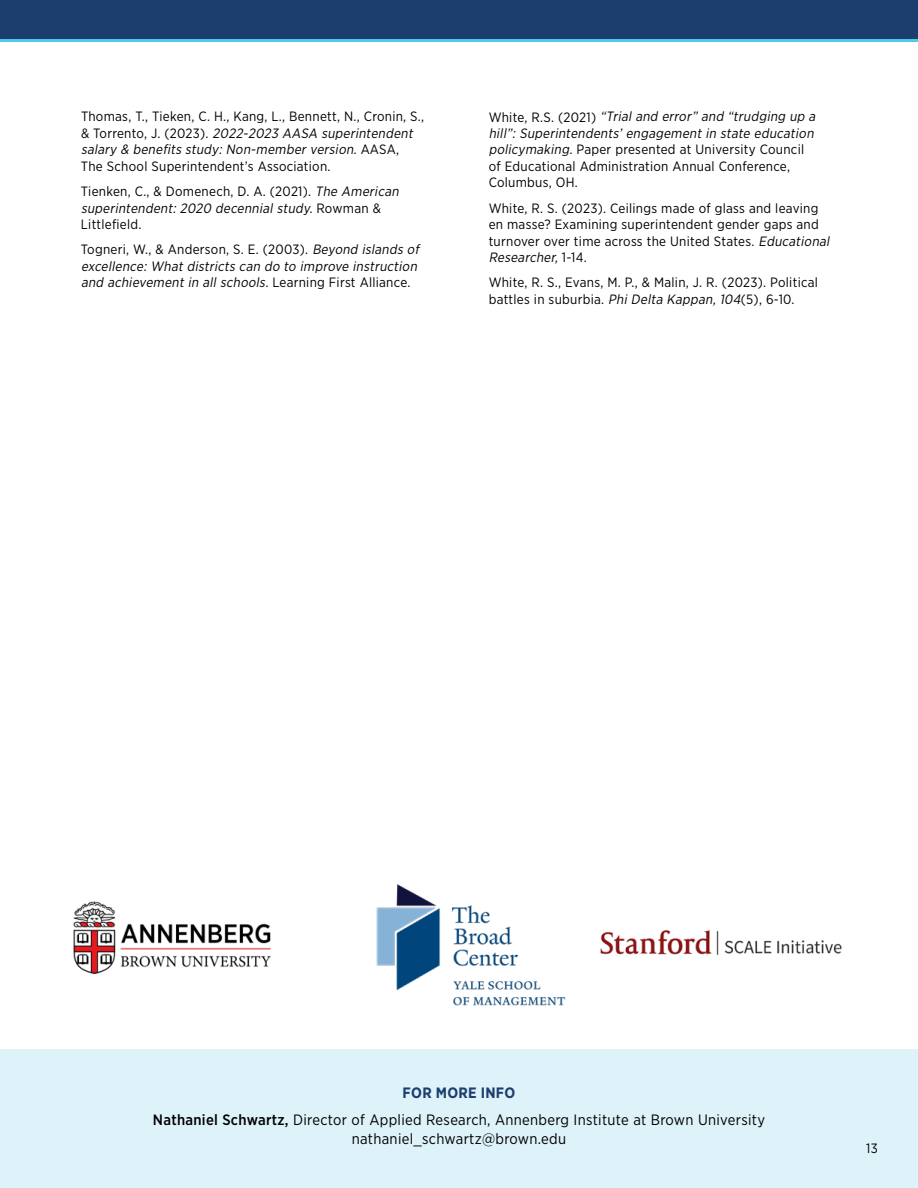
<style>
.page{position:relative;width:918px;height:1188px;background:#fff}
.page>*{position:absolute;margin:0;border:0;box-sizing:border-box;transform-origin:0 0}
.t1{font:15px/26.2px "Gotham Narrow";letter-spacing:.02em;color:#000;text-align:center}
.t2{font:13.5px/16.5px "Gotham Narrow";letter-spacing:.02em;color:#000}
.t3{font:italic 13.5px/16.5px "Gotham Narrow";color:#000}
.s1{font-style:italic}
.s2{font-style:normal}
.s3{font-weight:700;color:#1b3e6f}
.s4{font-weight:500}
</style>
<div class="page">
<div style="left:0;top:1050px;width:918px;height:138px;background:#def2f9"></div>
<img style="left:600px;top:929px;width:242px;height:27px">
<img style="left:376px;top:884px;width:190px;height:122px">
<img style="left:73px;top:901px;width:198px;height:74px">
<div style="left:0;top:0;width:918px;height:41px;background:#1b3e6f"></div>
<hr style="left:0;top:39px;width:918px;height:3px;background:#54c8e8">
<p class="t2" style="left:81px;top:108px;width:345px">Thomas, T., Tieken, C. H., Kang, L., Bennett, N., Cronin, S., &amp; To r re n t o , J . ( 2 0 2 3 ) . <span class="s1">2022-2023 AASA superintendent salary &amp; benefits study: Non-member version.</span> A A S A , The School Superintendent’s Association.</p>
<p class="t2" style="left:81px;top:183px;width:322px">Tienken, C., &amp; Domenech, D. A. (2021). <span class="s1">The American superintendent: 2020 decennial study.</span> R o w m a n &amp;<br>Littlefield.</p>
<p class="t3" style="left:81px;top:241px;width:342px"><span class="s2">Togneri, W., &amp; Anderson, S. E. (2003).</span> Beyond islands of excellence: What districts can do to improve instruction and achievement in all schools. <span class="s2">Le a r n i n g F i rst A l l i a n ce .</span></p>
<p class="t2" style="left:489px;top:108px;width:331px">W h i t e , R . S . ( 2 0 2 1 ) <span class="s1">“Trial and error” and “trudging up a hill”: Superintendents’ engagement in state education policymaking.</span> Paper presented at University Council of Educational Administration Annual Conference, Columbus, OH.</p>
<p class="t2" style="left:489px;top:199px;width:345px">White, R. S. (2023). Ceilings made of glass and leaving en masse? Examining superintendent gender gaps and turnover over time across the United States. <span class="s1">Educational Researcher,</span> 1 - 1 4 .</p>
<p class="t2" style="left:489px;top:274px;width:331px">White, R. S., Evans, M. P., &amp; Malin, J. R. (2023). Political battles in suburbia. <span class="s1">Phi Delta Kappan, 104</span>(5), 6-10.</p>
<p class="t1" style="left:153px;top:1080px;width:614px"><span class="s3">FOR MORE INFO<br></span><span class="s4">Nathaniel Schwartz,</span> Director of Applied Research, Annenberg Institute at Brown University</p>
<p class="t1" style="left:352px;top:1126px;width:216px">nathaniel_schwartz@brown.edu</p>
<p class="t2" style="left:866px;top:1140px;width:13px">13</p>
</div>
